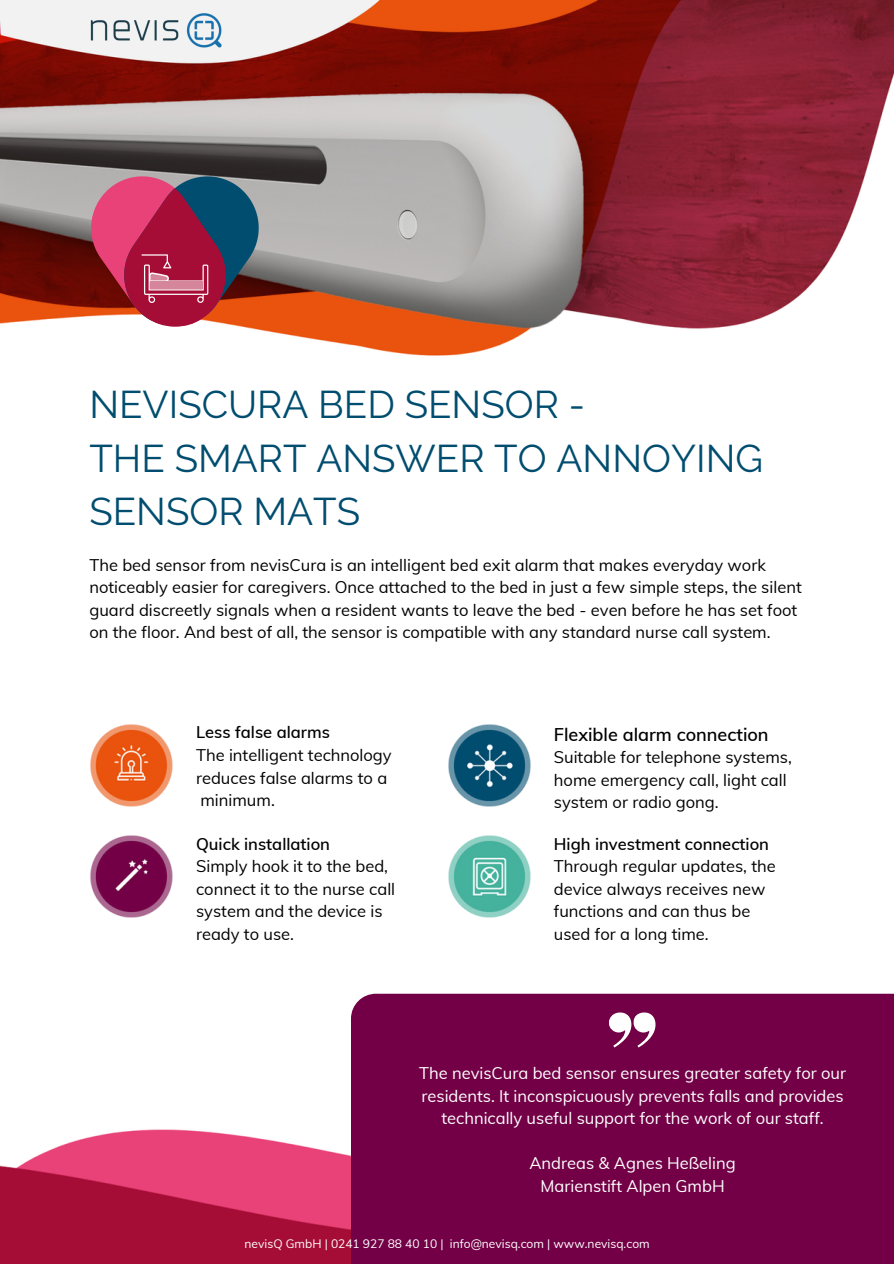
<style>
.page{position:relative;width:894px;height:1264px;background:#fff}
.page>*{position:absolute;margin:0;border:0;box-sizing:border-box;transform-origin:0 0}
.t1{font:38.55px/53.1px "Raleway";color:#004d6f}
.t2{font:600 18px "Muli";color:#000}
.t3{font:16.5px/22.5px "Muli";color:#000}
.t4{font:16.5px/22.5px "Muli";color:#fff;text-align:center}
.t5{font:600 16.5px "Muli";color:#000}
.t6{font:12px "Muli";color:#fff}
.s1{font-weight:600}
</style>
<div class="page">
<img style="left:0;top:0;width:893px;height:1263px">
<img style="left:89px;top:13px;width:133px;height:36px">
<img style="left:89px;top:723px;width:85px;height:84px">
<img style="left:447px;top:723px;width:84px;height:84px">
<img style="left:89px;top:834px;width:85px;height:84px">
<img style="left:447px;top:834px;width:84px;height:84px">
<div style="left:351px;top:993px;width:542px;height:270px;background:#730046"></div>
<svg style="left:609px;top:1012px;width:46px;height:35px"></svg>
<svg style="left:91px;top:176px;width:168px;height:158px"></svg>
<div style="left:150px;top:282px;width:52px;height:7px;background:#d5869b"></div>
<p class="t1" style="left:89px;top:378px;width:497px">NEVISCURA BED SENSOR -</p>
<p class="t1" style="left:89px;top:431px;width:675px">THE SMART ANSWER TO ANNOYING<br>SENSOR MATS</p>
<p class="t3" style="left:89px;top:553px;width:713px">The bed sensor from nevisCura is an intelligent bed exit alarm that makes everyday work noticeably easier for caregivers. Once attached to the bed in just a few simple steps, the silent guard discreetly signals when a resident wants to leave the bed - even before he has set foot on the floor. And best of all, the sensor is compatible with any standard nurse call system.</p>
<p class="t5" style="left:196px;top:722px;width:135px">Less false alarms</p>
<p class="t3" style="left:196px;top:743px;width:197px">The intelligent technology reduces false alarms to a minimum.</p>
<p class="t5" style="left:196px;top:833px;width:135px">Quick installation</p>
<p class="t3" style="left:196px;top:854px;width:200px">Simply hook it to the bed, connect it to the nurse call system and the device is ready to use.</p>
<p class="t2" style="left:553px;top:722px;width:216px">Flexible alarm connection</p>
<p class="t3" style="left:553px;top:745px;width:239px">Suitable for telephone systems, home emergency call, light call system or radio gong.</p>
<p class="t3" style="left:553px;top:832px;width:223px"><span class="s1">High investment connection<br></span>Through regular updates, the device always receives new functions and can thus be used for a long time.</p>
<p class="t4" style="left:419px;top:1061px;width:428px">The nevisCura bed sensor ensures greater safety for our residents. It inconspicuously prevents falls and provides technically useful support for the work of our staff.</p>
<p class="t4" style="left:529px;top:1151px;width:208px">Andreas &amp; Agnes Heßeling</p>
<p class="t4" style="left:540px;top:1174px;width:185px">Marienstift Alpen GmbH</p>
<p class="t6" style="left:244px;top:1235px;width:406px">nevisQ GmbH | 0241 927 88 40 10 | info@nevisq.com | www.nevisq.com</p>
</div>
